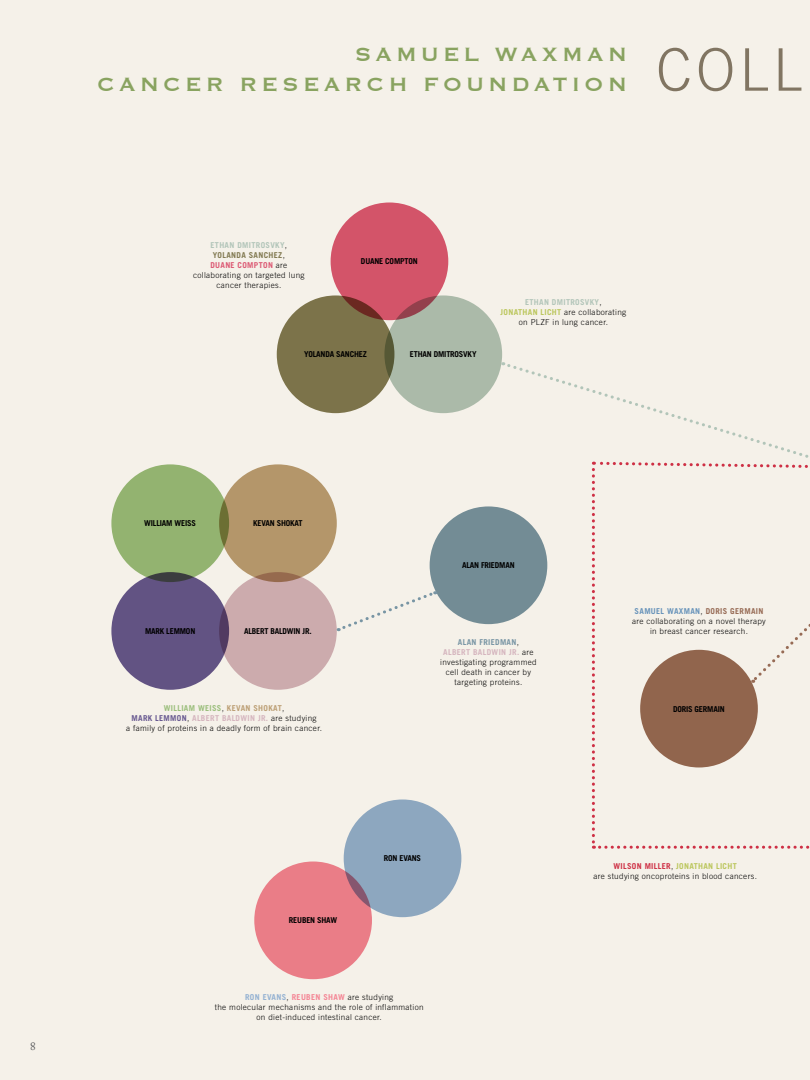
<style>
.page{position:relative;width:810px;height:1080px;background:#f5f1e9}
.page>*{position:absolute;margin:0;border:0;box-sizing:border-box;transform-origin:0 0}
.t1{font:300 58.75px "Trade Gothic";color:#817562}
.t2{font:25px "Copperplate";letter-spacing:.16em;color:#89a360}
.t3{font:11.25px "Adobe Caslon Pro";color:#58595b}
.t4{font:300 8.12px/10px "Trade Gothic";letter-spacing:.04em;color:#000;text-align:center}
.t5{font:700 8.12px "Trade Gothic";letter-spacing:-.02em;color:#000}
.s1{font-weight:700;color:#b2c5b9}
.s2{font-weight:700;color:#827a52}
.s3{font-weight:700;color:#dc5973}
.s4{font-weight:700;color:#bbc65c}
.s5{font-weight:700;color:#9abe7b}
.s6{font-weight:700;color:#bc9f75}
.s7{font-weight:700;color:#675890}
.s8{font-weight:700;color:#d5b5be}
.s9{font-weight:700;color:#7895a4}
.s10{font-weight:700;color:#93b1d2}
.s11{font-weight:700;color:#f48594}
.s12{font-weight:700;color:#6793ba}
.s13{font-weight:700;color:#976b55}
.s14{font-weight:700;color:#ce3045}
</style>
<div class="page">
<div style="left:331px;top:203px;width:117px;height:117px;background:#d35469;border-radius:50%"></div>
<div style="left:254px;top:862px;width:118px;height:117px;background:#ea7d87;border-radius:50%"></div>
<div style="left:344px;top:800px;width:117px;height:117px;background:#8da7bf;border-radius:50%"></div>
<div style="left:111px;top:464px;width:118px;height:118px;background:#93b370;border-radius:50%"></div>
<div style="left:111px;top:572px;width:118px;height:118px;background:#625383;border-radius:50%"></div>
<div style="left:219px;top:464px;width:118px;height:118px;background:#b4966a;border-radius:50%"></div>
<svg style="left:219px;top:572px;width:118px;height:118px;background:#c6a6a8"></svg>
<div style="left:430px;top:506px;width:117px;height:118px;background:#738c95;border-radius:50%"></div>
<div style="left:277px;top:295px;width:117px;height:118px;background:#7c734a;border-radius:50%"></div>
<svg style="left:384px;top:295px;width:118px;height:118px;background:#a8b3a2"></svg>
<svg style="left:503px;top:362px;width:307px;height:487px"></svg>
<svg style="left:338px;top:590px;width:98px;height:41px"></svg>
<h2 class="t2" style="left:355px;top:39px;width:274px">Sa muel Waxma n</h2>
<h2 class="t2" style="left:97px;top:69px;width:248px">Ca nc er Researc</h2>
<h2 class="t2" style="left:388px;top:69px;width:240px">h Foundation</h2>
<h1 class="t1" style="left:656px;top:35px;width:148px">coll</h1>
<p class="t4" style="left:193px;top:240px;width:113px"><span class="s1">ETHAN DMITROSVKY</span>,<br><span class="s2">YOLANDA SANC HEZ</span>,<br><span class="s3">DUANE COMPTON</span> are collaborating on targeted lung cancer therapies.</p>
<p class="t5" style="left:361px;top:257px;width:58px">DUANE COMPTON</p>
<p class="t5" style="left:304px;top:350px;width:64px">YOLANDA SANCHEZ</p>
<p class="t5" style="left:410px;top:350px;width:68px">ETHAN DMITROSVKY</p>
<p class="t4" style="left:501px;top:297px;width:127px"><span class="s1">ETHAN DMITROSVKY</span>,<br><span class="s4">JONATHAN LICHT</span> are collaborating on PLZF in lung cancer.</p>
<h3 class="t3" style="left:30px;top:1039px;width:7px">8</h3>
<p class="t5" style="left:144px;top:518px;width:53px">WILLIAM WEISS</p>
<p class="t5" style="left:145px;top:626px;width:52px">MARK LEMM ON</p>
<p class="t5" style="left:253px;top:518px;width:51px">KEVAN SHOKAT</p>
<p class="t5" style="left:244px;top:626px;width:69px">ALBERT BALDWIN JR.</p>
<p class="t4" style="left:126px;top:703px;width:197px"><span class="s5">WILLIAM WEISS</span> , <span class="s6">KEVAN SHOKAT</span>,<br><span class="s7">MARK LEMMON</span>, <span class="s8">ALBERT BALDWIN JR.</span> are studying<br>a family of proteins in a deadly form of brain cancer.</p>
<p class="t5" style="left:462px;top:561px;width:54px">ALAN FRIEDMAN</p>
<p class="t4" style="left:440px;top:637px;width:98px"><span class="s9">ALAN FRIEDMAN</span>,<br><span class="s8">ALBERT BALDWIN JR.</span> are investigating programmed cell death in cancer by targeting proteins.</p>
<p class="t5" style="left:289px;top:916px;width:50px">REUBEN SHAW</p>
<p class="t5" style="left:384px;top:854px;width:39px">RON EVANS</p>
<p class="t4" style="left:215px;top:992px;width:210px"><span class="s10">RON EVANS</span> , <span class="s11">REUBEN SHAW</span> are studying<br>the molecular mechanisms and the role of inflammation on diet-induced intestinal cancer.</p>
<p class="t4" style="left:632px;top:606px;width:135px"><span class="s12">SAMUEL WAXMAN</span>, <span class="s13">DORIS GERMAIN </span>are collaborating on a novel therapy in breast cancer research.</p>
<p class="t5" style="left:673px;top:704px;width:53px">DORIS GERMAIN</p>
<p class="t4" style="left:593px;top:861px;width:165px"><span class="s14">WILSON MILLER</span>, <span class="s4">JONATHAN LICHT<br></span>are studying oncoproteins in blood cancers.</p>
</div>
